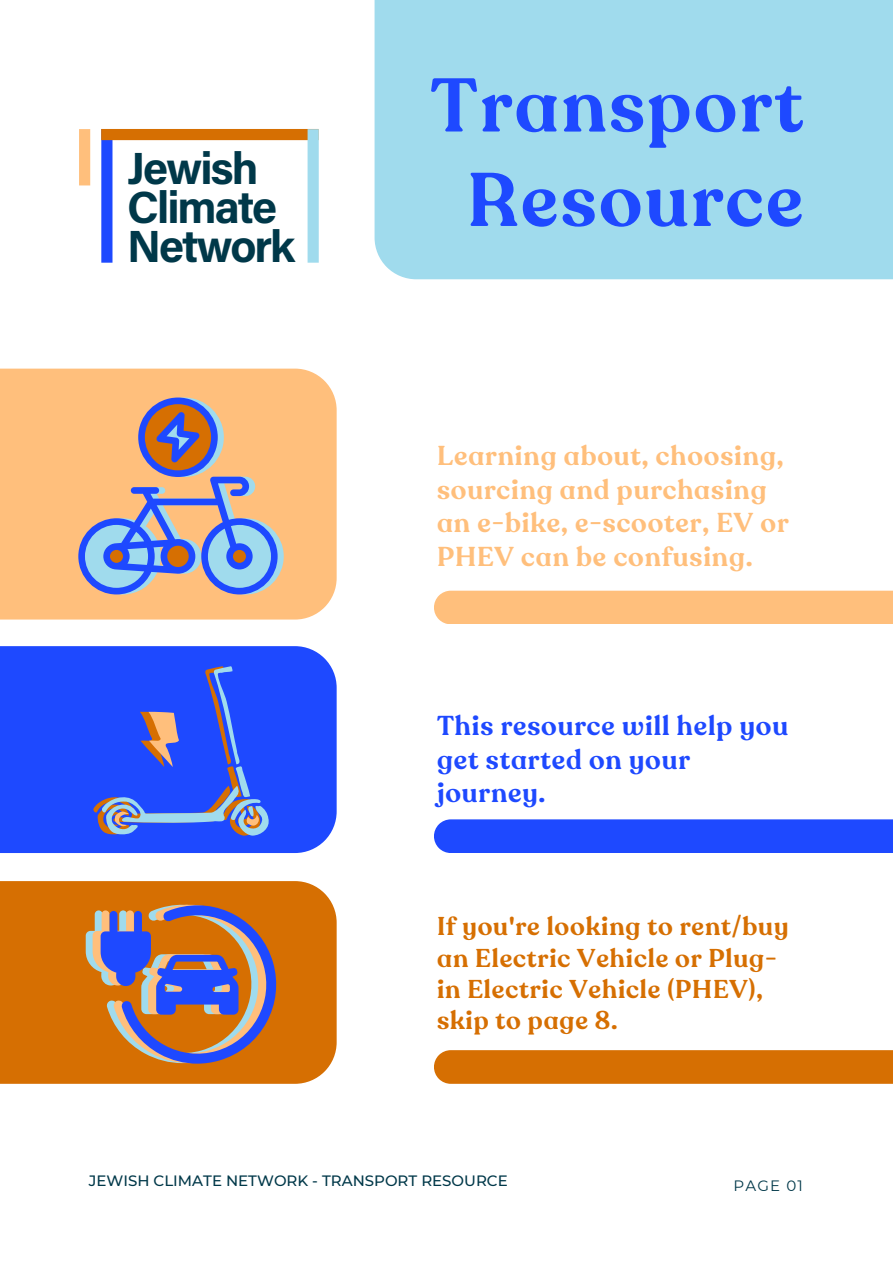
<style>
.page{position:relative;width:893px;height:1264px;background:#fff}
.page>*{position:absolute;margin:0;border:0;box-sizing:border-box;transform-origin:0 0}
.t1{font:600 75px "Recoleta Alt";letter-spacing:.03em;color:#1e49ff}
.t2{font:700 45px "Acumin Pro";letter-spacing:-.045em;color:#003849}
.t3{font:600 27px/33.8px "Recoleta Alt";letter-spacing:.03em;color:#ffbf7c}
.t4{font:600 27px/33.8px "Recoleta Alt";letter-spacing:.03em;color:#1e49ff}
.t5{font:600 25.5px/31.5px "Recoleta Alt";letter-spacing:.03em;color:#d66f02}
.t6{font:500 15px "Montserrat";color:#003849}
.t7{font:15px "Montserrat";letter-spacing:.075em;color:#003849}
</style>
<div class="page">
<div style="left:0;top:368px;width:336px;height:251px;background:#ffbf7c"></div>
<svg style="left:78px;top:397px;width:206px;height:197px;background:#b8a3a3"></svg>
<div style="left:0;top:646px;width:336px;height:207px;background:#1e49ff"></div>
<svg style="left:93px;top:666px;width:176px;height:169px;background:#3e5de7"></svg>
<div style="left:0;top:881px;width:336px;height:202px;background:#d66f02"></div>
<svg style="left:86px;top:904px;width:190px;height:159px;background:#9b7573"></svg>
<div style="left:434px;top:590px;width:458px;height:34px;background:#ffbf7c"></div>
<div style="left:434px;top:819px;width:458px;height:33px;background:#1e49ff"></div>
<div style="left:434px;top:1050px;width:458px;height:33px;background:#d66f02"></div>
<div style="left:374px;top:0;width:518px;height:279px;background:#a0dbed"></div>
<div style="left:101px;top:129px;width:11px;height:134px;background:#1e49ff"></div>
<div style="left:101px;top:129px;width:217px;height:11px;background:#d66f02"></div>
<div style="left:307px;top:129px;width:12px;height:134px;background:#a0dbed"></div>
<div style="left:79px;top:129px;width:11px;height:56px;background:#ffbf7c"></div>
<p class="t2" style="left:127px;top:151px;width:133px">Jewish</p>
<p class="t2" style="left:127px;top:190px;width:151px">Climate</p>
<p class="t2" style="left:127px;top:229px;width:170px">Network</p>
<p class="t1" style="left:430px;top:56px;width:374px">Transport</p>
<p class="t1" style="left:467px;top:151px;width:338px">Resource</p>
<p class="t3" style="left:437px;top:439px;width:353px">Learning about, choosing, sourcing and purchasing an e-bike, e-scooter, EV or<br>PHEV can be confusing.</p>
<p class="t4" style="left:437px;top:709px;width:352px">This resource will help you get started on your journey.</p>
<p class="t5" style="left:437px;top:911px;width:353px">If you're looking to rent/buy an Electric Vehicle or Plug&shy;in Electric Vehicle (PHEV), skip to page 8.</p>
<p class="t6" style="left:89px;top:1171px;width:420px">JEWISH CLIMATE NETWORK - TRANSPORT RESOURCE</p>
<p class="t7" style="left:733px;top:1176px;width:71px">PAGE 01</p>
</div>
